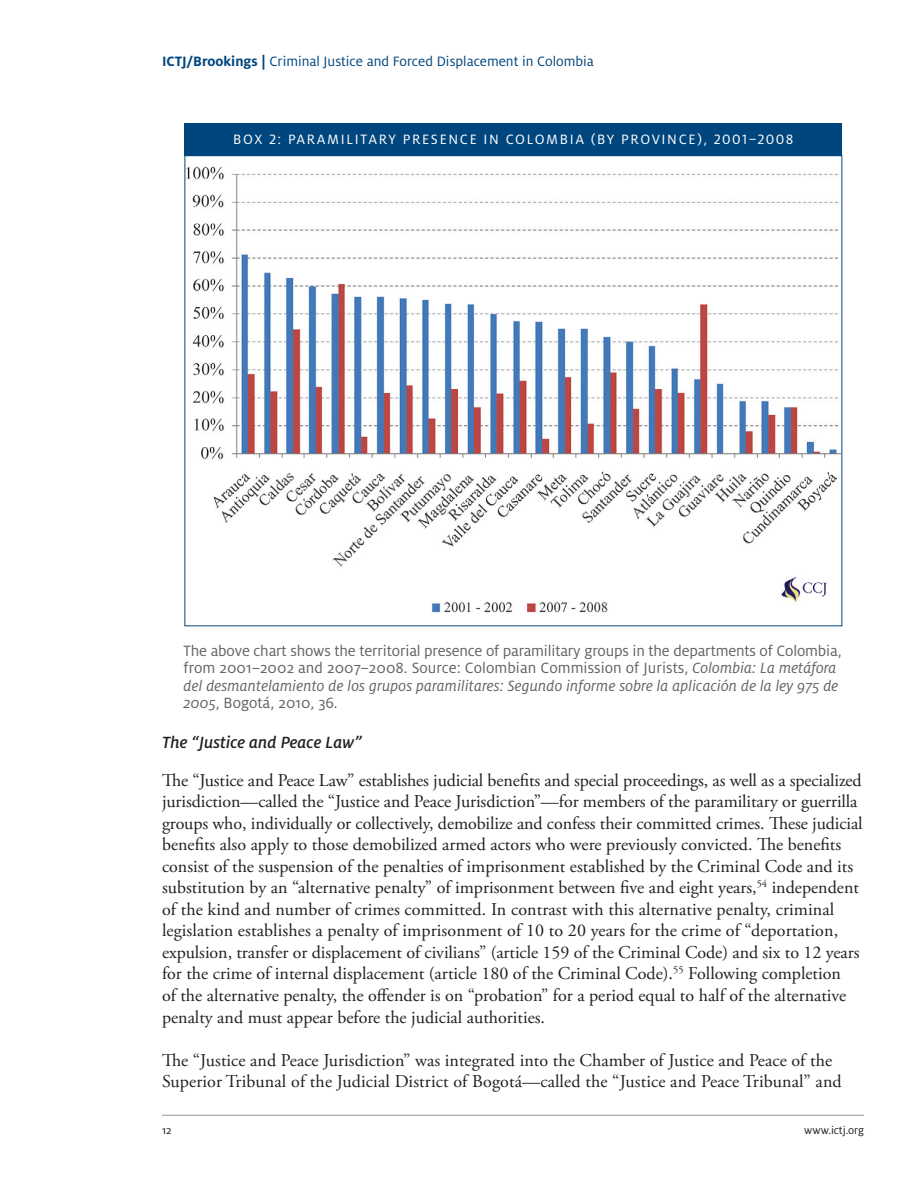
<style>
.page{position:relative;width:918px;height:1188px;background:#fff}
.page>*{position:absolute;margin:0;border:0;box-sizing:border-box;transform-origin:0 0}
.body{font:18px/21.6px "Adobe Garamond Pro";color:#231f20}
.sub_sub_head_black{font:italic 500 18px "Milo OT";color:#231f20}
.t1{font:16.5px/17.2px "Milo OT";letter-spacing:-.01em;color:#636366}
.sub_head_blue{font:15px "Milo OT";color:#00467e}
.subhead_in_bar_cente{font:15px "Milo OT";letter-spacing:.11em;color:#fff}
.t2{font:12px "Milo OT";color:#231f20}
.s1{font-weight:700}
.s2{font-style:italic}
</style>
<div class="page">
<hr style="left:162px;top:1115px;width:702px;height:1px;background:#939598">
<img style="left:185px;top:166px;width:655px;height:461px">
<div style="left:185px;top:123px;width:657px;height:32px;background:#00467e"></div>
<p class="sub_head_blue" style="left:162px;top:53px;width:433px"><span class="s1">ICTJ/Brookings |</span> Criminal Justice and Forced Displacement in Colombia</p>
<p class="subhead_in_bar_cente" style="left:233px;top:131px;width:562px">BOX 2: PARAMILITARY PRESENCE IN COLOMBIA (BY PROVINCE), 2001–2008</p>
<p class="t1" style="left:184px;top:642px;width:660px">The above chart shows the territorial presence of paramilitary groups in the departments of Colombia, from 2001–2002 and 2007–2008. Source: Colombian Commission of Jurists, <span class="s2">Colombia: La metáfora del desmantelamiento de los grupos paramilitares: Segundo informe sobre la aplicación de la ley 975 de 2005</span>, Bogotá, 2010, 36.</p>
<p class="sub_sub_head_black" style="left:162px;top:732px;width:202px">The “Justice and Peace Law”</p>
<p class="body" style="left:162px;top:770px;width:702px">The “Justice and Peace Law” establishes judicial benefits and special proceedings, as well as a specialized jurisdiction—called the “Justice and Peace Jurisdiction”—for members of the paramilitary or guerrilla groups who, individually or collectively, demobilize and confess their committed crimes. These judicial benefits also apply to those demobilized armed actors who were previously convicted. The benefits consist of the suspension of the penalties of imprisonment established by the Criminal Code and its substitution by an “alternative penalty” of imprisonment between five and eight years,<sup>54</sup> independent of the kind and number of crimes committed. In contrast with this alternative penalty, criminal legislation establishes a penalty of imprisonment of 10 to 20 years for the crime of “deportation, expulsion, transfer or displacement of civilians” (article 159 of the Criminal Code) and six to 12 years for the crime of internal displacement (article 180 of the Criminal Code).<sup>55</sup> Following completion<br>of the alternative penalty, the offender is on “probation” for a period equal to half of the alternative penalty and must appear before the judicial authorities.</p>
<p class="body" style="left:162px;top:1050px;width:681px">The “Justice and Peace Jurisdiction” was integrated into the Chamber of Justice and Peace of the<br>Superior Tribunal of the Judicial District of Bogotá—called the “Justice and Peace Tribunal” and</p>
<p class="t2" style="left:162px;top:1123px;width:11px">12</p>
<p class="t2" style="left:804px;top:1124px;width:61px">www.ictj.org</p>
</div>
